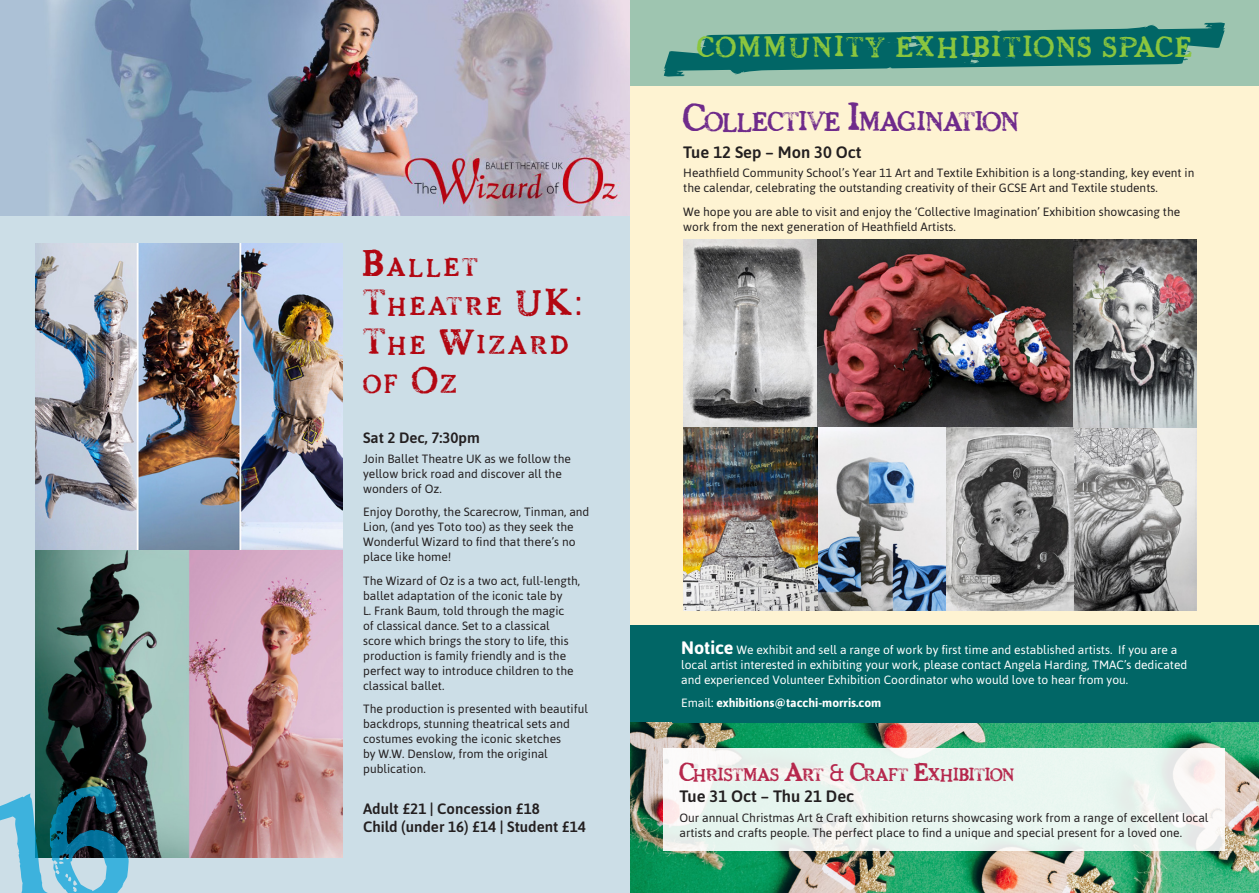
<style>
.page{position:relative;width:1259px;height:893px;background:#fff}
.page>*{position:absolute;margin:0;border:0;box-sizing:border-box;transform-origin:0 0}
._1_Heading{font:34.5px "Chelt Press Trial";color:#b20712}
._1_Heading-2{font:27px "Chelt Press Trial";letter-spacing:.1em;color:#8bc63e}
._1_Heading-3{font:25.2px "Chelt Press Trial";color:#6f2b8b}
._1_Heading-4{font:24.15px/39px "Chelt Press Trial";color:#b20712}
._1_Heading-5{font:16.8px "Chelt Press Trial";color:#b5274c}
._3_New_Date{font:600 16.5px "Asap";color:#231f20}
._5_New_Price{font:600 15px/18px "Asap";color:#231f20}
._4_New_Text{font:12px/15px "Asap";color:#231f20}
._4_New_Text-2{font:12px/15px "Asap";color:#fff}
._4_New_Text-3{font:700 12px "Asap";color:#fff}
.s1{font-size:34.5px}
.s2{font-family:"Asap"}
.s3{font-size:36px}
.s4{font-weight:700;font-size:18px}
.s5{font-weight:400}
.s6{font-size:24px}
.s7{font-family:"Asap";font-size:24px}
</style>
<div class="page">
<div style="left:629px;top:77px;width:630px;height:566px;background:#fef3d2"></div>
<div style="left:629px;top:625px;width:630px;height:98px;background:#016666"></div>
<img style="left:683px;top:239px;width:513px;height:189px">
<img style="left:1073px;top:428px;width:123px;height:182px">
<img style="left:683px;top:428px;width:390px;height:182px">
<img style="left:629px;top:723px;width:630px;height:170px">
<svg style="left:663px;top:748px;width:562px;height:102px;fill:#e9f6f0"></svg>
<div style="left:0;top:0;width:629px;height:893px;background:#ccdee7"></div>
<div style="left:629px;top:0;width:630px;height:85px;background:#9ec5b0"></div>
<svg style="left:663px;top:23px;width:562px;height:54px"></svg>
<img style="left:0;top:0;width:629px;height:215px">
<img style="left:35px;top:244px;width:307px;height:614px">
<svg style="left:35px;top:783px;width:98px;height:75px;background:#192825"></svg>
<p class="_1_Heading-4" style="left:363px;top:248px;width:99px"><span class="s1">B</span>ALLET<br><span class="s1">T</span>HEATRE</p>
<p class="_1_Heading" style="left:516px;top:283px;width:67px">UK<span class="s2">:</span></p>
<p class="_1_Heading-4" style="left:363px;top:326px;width:206px"><span class="s1">T</span>HE <span class="s1">W</span>IZAR D<br>OF <span class="s1">O</span>Z</p>
<p class="_5_New_Price" style="left:363px;top:428px;width:118px">Sat 2 Dec, 7:30pm</p>
<p class="_4_New_Text" style="left:363px;top:451px;width:209px">Join Ballet Theatre UK as we follow the yellow brick road and discover all the wonders of Oz.</p>
<p class="_4_New_Text" style="left:363px;top:504px;width:228px">Enjoy Dorothy, the Scarecrow, Tinman, and Lion, (and yes Toto too) as they seek the Wonderful Wizard to find that there’s no place like home!</p>
<p class="_4_New_Text" style="left:363px;top:573px;width:219px">The Wizard of Oz is a two act, full-length, ballet adaptation of the iconic tale by<br>L. Frank Baum, told through the magic<br>of classical dance. Set to a classical score which brings the story to life, this production is family friendly and is the perfect way to introduce children to the classical ballet.</p>
<p class="_4_New_Text" style="left:363px;top:701px;width:226px">The production is presented with beautiful backdrops, stunning theatrical sets and costumes evoking the iconic sketches<br>by W.W. Denslow, from the original publication.</p>
<p class="_5_New_Price" style="left:363px;top:798px;width:224px">Adult £21 | Concession £18<br>Child (under 16) £14 | Student £14</p>
<p class="_1_Heading-2" style="left:697px;top:32px;width:496px">COMMUNITY EXHIBITIONS SPACE</p>
<p class="_1_Heading-3" style="left:683px;top:108px;width:85px"><span class="s3">C</span>OLLECTIVE</p>
<p class="_1_Heading-3" style="left:848px;top:108px;width:85px"><span class="s3">I</span>MAGINATION</p>
<p class="_3_New_Date" style="left:683px;top:140px;width:180px">Tue 12 Sep – Mon 30 Oct</p>
<p class="_4_New_Text" style="left:683px;top:165px;width:512px">Heathfield Community School’s Year 11 Art and Textile Exhibition is a long-standing, key event in the calendar, celebrating the outstanding creativity of their GCSE Art and Textile students.</p>
<p class="_4_New_Text" style="left:683px;top:203px;width:498px">We hope you are able to visit and enjoy the ‘Collective Imagination’ Exhibition showcasing the work from the next generation of Heathfield Artists.</p>
<p class="_4_New_Text-2" style="left:681px;top:642px;width:508px"><span class="s4">Notice</span> We exhibit and sell a range of work by first time and established artists. If you are a local artist interested in exhibiting your work, please contact Angela Harding, TMAC’s dedicated and experienced Volunteer Exhibition Coordinator who would love to hear from you.</p>
<p class="_4_New_Text-3" style="left:681px;top:695px;width:202px"><span class="s5">Email:</span> exhibitions@tacchi-morris.com</p>
<p class="_1_Heading-5" style="left:679px;top:766px;width:26px"><span class="s6">C</span>HRISTMAS</p>
<p class="_1_Heading-5" style="left:784px;top:766px;width:155px"><span class="s6">A</span>RT <span class="s7">&amp;</span> <span class="s6">C</span>RA FT <span class="s6">E</span>XHIBITION</p>
<p class="_3_New_Date" style="left:679px;top:785px;width:176px">Tue 31 Oct – Thu 21 Dec</p>
<p class="_4_New_Text" style="left:679px;top:809px;width:530px">Our annual Christmas Art &amp; Craft exhibition returns showcasing work from a range of excellent local artists and crafts people. The perfect place to find a unique and special present for a loved one.</p>
</div>
